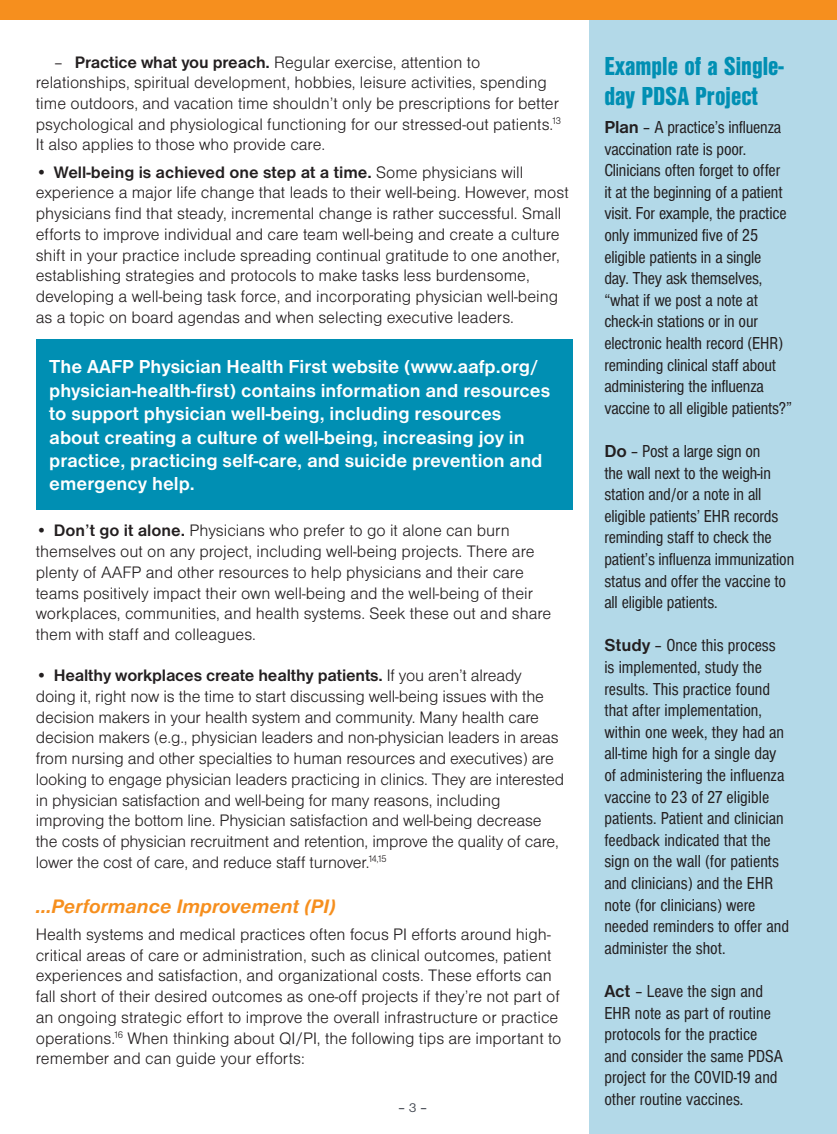
<style>
.page{position:relative;width:837px;height:1134px;background:#fff}
.page>*{position:absolute;margin:0;border:0;box-sizing:border-box;transform-origin:0 0}
.t1{font:27px/29.4px "Nimbus San D Blac Cond";color:#008fb3}
.t2{font:italic 700 20.25px "Nimbus San D";color:#f68f1e}
.t3{font:700 19.5px/23.4px "Nimbus San D";color:#fff}
.t4{font:condensed 18px/21.6px "Nimbus San D";letter-spacing:-.01em;color:#231f20}
.t5{font:17.25px/20.7px "Nimbus San D Ligh";color:#231f20}
.t6{font:13.5px "Nimbus San D";color:#464b54}
.s1{font-family:"Nimbus San D";font-weight:700}
.s2{font-weight:700;font-stretch:normal}
</style>
<div class="page">
<div style="left:590px;top:6px;width:247px;height:1128px;background:#b3d9e8"></div>
<div style="left:0;top:0;width:837px;height:19px;background:#f68f1e"></div>
<div style="left:36px;top:339px;width:537px;height:171px;background:#008fb3"></div>
<p class="t5" style="left:36px;top:51px;width:527px;text-indent:18px">– <span class="s1">Practice what you preach.</span> Regular exercise, attention to relationships, spiritual development, hobbies, leisure activities, spending time outdoors, and vacation time shouldn’t only be prescriptions for better psychological and physiological functioning for our stressed-out patients.<sup>13<br></sup>It also applies to those who provide care.</p>
<p class="t5" style="left:36px;top:161px;width:535px">• <span class="s1">Well-being is achieved one step at a time.</span> Some physicians will experience a major life change that leads to their well-being. However, most physicians find that steady, incremental change is rather successful. Small efforts to improve individual and care team well-being and create a culture shift in your practice include spreading continual gratitude to one another, establishing strategies and protocols to make tasks less burdensome, developing a well-being task force, and incorporating physician well-being as a topic on board agendas and when selecting executive leaders.</p>
<p class="t3" style="left:49px;top:355px;width:502px">The AAFP Physician Health First website (www.aafp.org/ physician-health-first) contains information and resources to support physician well-being, including resources about creating a culture of well-being, increasing joy in practice, practicing self-care, and suicide prevention and emergency help.</p>
<p class="t5" style="left:36px;top:520px;width:517px">• <span class="s1">Don’t go it alone.</span> Physicians who prefer to go it alone can burn themselves out on any project, including well-being projects. There are plenty of AAFP and other resources to help physicians and their care teams positively impact their own well-being and the well-being of their workplaces, communities, and health systems. Seek these out and share them with staff and colleagues.</p>
<p class="t5" style="left:36px;top:665px;width:530px">• <span class="s1">Healthy workplaces create healthy patients.</span> If you aren’t already doing it, right now is the time to start discussing well-being issues with the decision makers in your health system and community. Many health care decision makers (e.g., physician leaders and non-physician leaders in areas from nursing and other specialties to human resources and executives) are looking to engage physician leaders practicing in clinics. They are interested in physician satisfaction and well-being for many reasons, including improving the bottom line. Physician satisfaction and well-being decrease the costs of physician recruitment and retention, improve the quality of care, lower the cost of care, and reduce staff turnover.<sup>14,15</sup></p>
<p class="t2" style="left:36px;top:895px;width:301px">…Performance Improvement (PI)</p>
<p class="t5" style="left:36px;top:924px;width:527px">Health systems and medical practices often focus PI efforts around high&shy;critical areas of care or administration, such as clinical outcomes, patient experiences and satisfaction, and organizational costs. These efforts can fall short of their desired outcomes as one-off projects if they’re not part of an ongoing strategic effort to improve the overall infrastructure or practice operations.<sup>16</sup> When thinking about QI/PI, the following tips are important to remember and can guide your efforts:</p>
<p class="t6" style="left:398px;top:1100px;width:32px">–3 –</p>
<p class="t1" style="left:604px;top:51px;width:181px">Example of a Single&shy;day PDSA Project</p>
<p class="t4" style="left:604px;top:116px;width:189px"><span class="s2">Plan</span> – A practice’s influenza vaccination rate is poor.<br>Clinicians often forget to offer it at the beginning of a patient visit. For example, the practice only immunized five of 25 eligible patients in a single<br>day. They ask themselves, “what if we post a note at check-in stations or in our electronic health record (EHR) reminding clinical staff about administering the influenza vaccine to all eligible patients?”</p>
<p class="t4" style="left:604px;top:440px;width:191px"><span class="s2">Do</span> – Post a large sign on<br>the wall next to the weigh-in station and/or a note in all eligible patients’ EHR records reminding staff to check the patient’s influenza immunization status and offer the vaccine to all eligible patients.</p>
<p class="t4" style="left:604px;top:634px;width:186px"><span class="s2">Study</span> – Once this process is implemented, study the results. This practice found that after implementation, within one week, they had an all-time high for a single day of administering the influenza vaccine to 23 of 27 eligible patients. Patient and clinician feedback indicated that the sign on the wall (for patients and clinicians) and the EHR note (for clinicians) were needed reminders to offer and administer the shot.</p>
<p class="t4" style="left:604px;top:980px;width:180px"><span class="s2">Act</span> – Leave the sign and<br>EHR note as part of routine protocols for the practice and consider the same PDSA project for the COVID-19 and other routine vaccines.</p>
</div>
